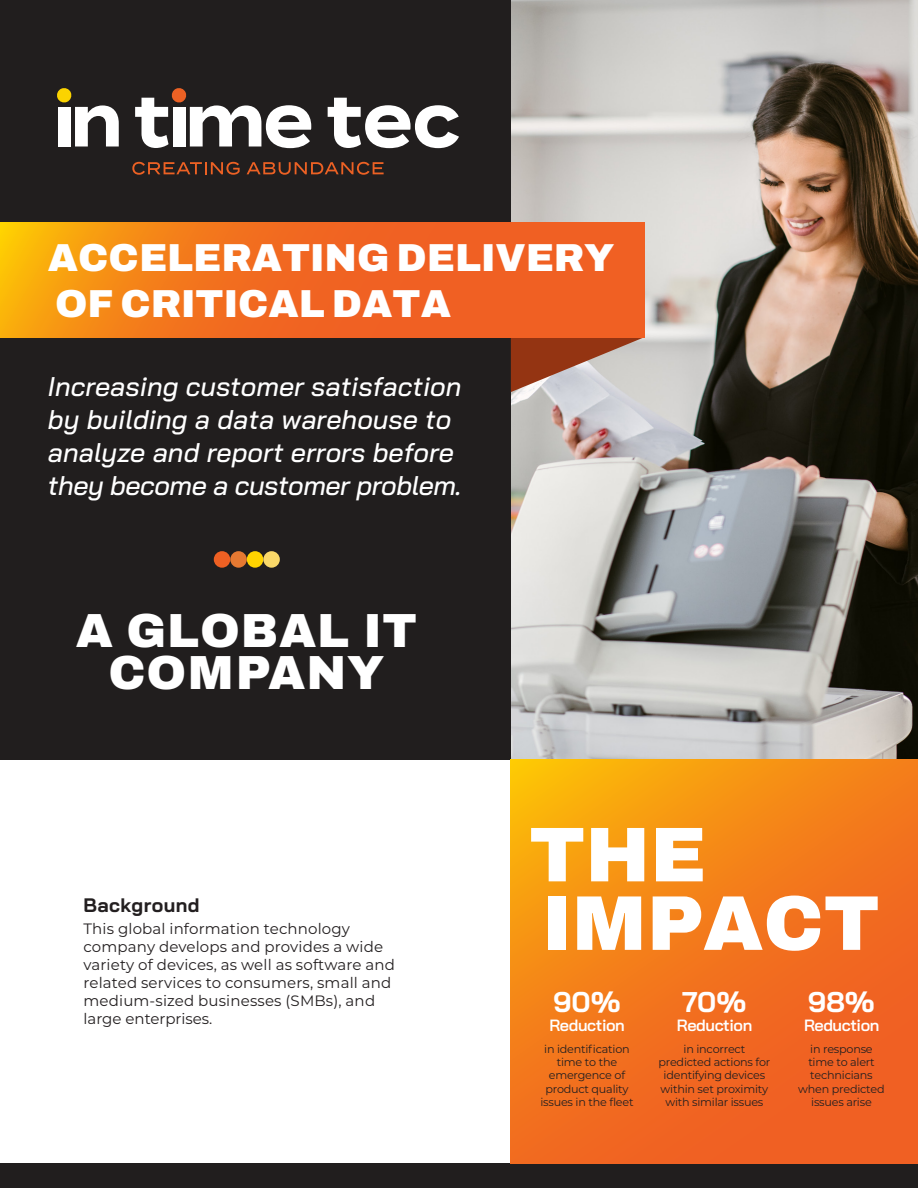
<style>
.page{position:relative;width:918px;height:1188px;background:#fff}
.page>*{position:absolute;margin:0;border:0;box-sizing:border-box;transform-origin:0 0}
.t1{font:900 77.55px "Archivo";color:#fff}
.t2{font:900 47.85px/41.7px "Archivo";letter-spacing:.02em;color:#fff;text-align:center}
.t3{font:900 39px/46.8px "Archivo";color:#fff}
.t4{font:700 28.5px "Bai Jamjuree";color:#fff}
.t5{font:italic 500 27px/33px "Bai Jamjuree";color:#fff}
.t6{font:700 19.5px "Bai Jamjuree";letter-spacing:.02em;color:#231f20}
.t7{font:600 16.35px "Bai Jamjuree";letter-spacing:-.025em;color:#fff}
.t8{font:15px/18px "Montserrat";letter-spacing:.01em;color:#231f20}
.t9{font:11.25px/13.5px "Montserrat";letter-spacing:-.02em;color:#231f20;text-align:center}
</style>
<div class="page">
<img style="left:511px;top:0;width:407px;height:760px">
<div style="left:0;top:0;width:511px;height:760px;background:#211e1e"></div>
<div style="left:0;top:1164px;width:918px;height:24px;background:#211e1e"></div>
<svg style="left:511px;top:760px;width:407px;height:404px;background:#f3791b"></svg>
<div style="left:214px;top:551px;width:16px;height:17px;background:#ee6023;border-radius:50%"></div>
<div style="left:230px;top:551px;width:17px;height:17px;background:#e57932;border-radius:50%"></div>
<div style="left:247px;top:551px;width:16px;height:17px;background:#ffd400;border-radius:50%"></div>
<div style="left:263px;top:551px;width:17px;height:17px;background:#f9d869;border-radius:50%"></div>
<svg style="left:511px;top:338px;width:133px;height:54px;background:#b38373"></svg>
<svg style="left:0;top:223px;width:644px;height:115px;background:#f2721d"></svg>
<svg style="left:132px;top:162px;width:108px;height:13px"></svg>
<svg style="left:247px;top:162px;width:137px;height:13px"></svg>
<svg style="left:57px;top:88px;width:62px;height:59px"></svg>
<svg style="left:328px;top:98px;width:131px;height:50px"></svg>
<svg style="left:135px;top:88px;width:176px;height:60px"></svg>
<h3 class="t3" style="left:48px;top:234px;width:568px">ACCELERATING DELIVERY<br>OF CRITICAL DATA</h3>
<h3 class="t5" style="left:48px;top:370px;width:415px">Increasing customer satisfaction by building a data warehouse to analyze and report errors before they become a customer problem.</h3>
<h2 class="t2" style="left:76px;top:610px;width:343px">A GLOBAL IT<br>COMPANY</h2>
<h3 class="t6" style="left:84px;top:894px;width:118px">Background</h3>
<h3 class="t8" style="left:84px;top:919px;width:313px">This global information technology company develops and provides a wide variety of devices, as well as software and related services to consumers, small and medium-sized businesses (SMBs), and large enterprises.</h3>
<h1 class="t1" style="left:529px;top:797px;width:178px">THE</h1>
<h1 class="t1" style="left:543px;top:865px;width:338px">IMPACT</h1>
<h3 class="t4" style="left:553px;top:986px;width:69px">90%</h3>
<h3 class="t4" style="left:682px;top:986px;width:65px">70%</h3>
<h3 class="t4" style="left:808px;top:986px;width:68px">98%</h3>
<h3 class="t7" style="left:550px;top:1016px;width:77px">Reduction</h3>
<p class="t9" style="left:540px;top:1041px;width:95px">in identification time to the emergence of product quality issues in the fleet</p>
<h3 class="t7" style="left:677px;top:1016px;width:77px">Reduction</h3>
<p class="t9" style="left:658px;top:1041px;width:113px">in incorrect predicted actions for identifying devices within set proximity with similar issues</p>
<h3 class="t7" style="left:804px;top:1016px;width:77px">Reduction</h3>
<p class="t9" style="left:798px;top:1041px;width:88px">in response time to alert technicians when predicted issues arise</p>
</div>
